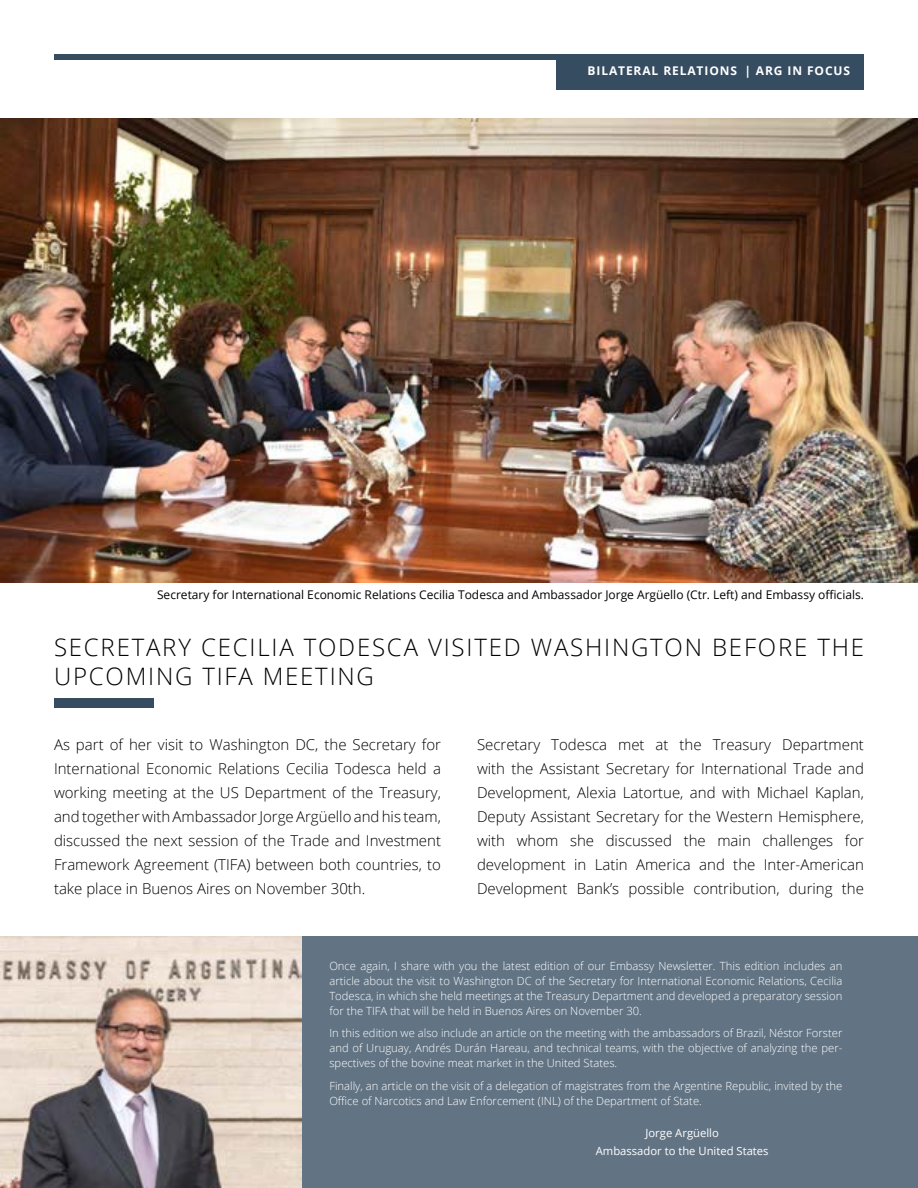
<style>
.page{position:relative;width:918px;height:1188px;background:#fff}
.page>*{position:absolute;margin:0;border:0;box-sizing:border-box;transform-origin:0 0}
.t1{font:300 24px/28.8px "Open Sans";letter-spacing:.075em;color:#000}
.t2{font:300 15px/24px "Open Sans";color:#000;text-align:justify}
.t3{font:12px "Open Sans";color:#000}
.t4{font:700 12px "Open Sans";letter-spacing:.075em;color:#fff}
.t5{font:300 11.25px/15px "Open Sans";color:#fff;text-align:justify}
.t6{font:11.25px/18px "Open Sans";color:#fff;text-align:center}
</style>
<div class="page">
<div style="left:54px;top:54px;width:810px;height:5px;background:#364d61"></div>
<div style="left:556px;top:54px;width:308px;height:36px;background:#364d61"></div>
<img style="left:0;top:118px;width:918px;height:464px">
<div style="left:54px;top:698px;width:100px;height:9px;background:#364d61"></div>
<div style="left:54px;top:936px;width:864px;height:252px;background:#627484"></div>
<img style="left:0;top:936px;width:302px;height:252px">
<p class="t4" style="left:587px;top:62px;width:126px">BI LATERAL RELATIONS</p>
<p class="t4" style="left:744px;top:62px;width:107px">| ARG IN FOCUS</p>
<p class="t3" style="left:157px;top:587px;width:709px">Secretary for International Economic Relations Cecilia Todesca and Ambassador Jorge Argüello (Ctr. Left) and Embassy officials.</p>
<h1 class="t1" style="left:54px;top:632px;width:812px">SECRETARY CECILIA TODESCA VISITED WASHINGTON BEFORE THE<br>UPCOMING TIFA MEETING</h1>
<p class="t2" style="left:54px;top:733px;width:389px">As part of her visit to Washington DC, the Secretary for International Economic Relations Cecilia Todesca held a working meeting at the US Department of the Treasury, and together with Ambassador Jorge Argüello and his team, discussed the next session of the Trade and Investment Framework Agreement (TIFA) between both countries, to take place in Buenos Aires on November 30th.</p>
<p class="t2" style="left:477px;top:733px;width:389px">Secretary Todesca met at the Treasury Department with the Assistant Secretary for International Trade and Development, Alexia Latortue, and with Michael Kaplan, Deputy Assistant Secretary for the Western Hemisphere, with whom she discussed the main challenges for development in Latin America and the Inter-American Development Bank’s possible contribution, during the</p>
<p class="t5" style="left:329px;top:958px;width:515px">Once again, I share with you the latest edition of our Embassy Newsletter. This edition includes an article about the visit to Washington DC of the Secretary for International Economic Relations, Cecilia Todesca, in which she held meetings at the Treasury Department and developed a preparatory session for the TIFA that will be held in Buenos Aires on November 30.</p>
<p class="t5" style="left:329px;top:1025px;width:515px">In this edition we also include an article on the meeting with the ambassadors of Brazil, Néstor Forster and of Uruguay, Andrés Durán Hareau, and technical teams, with the objective of analyzing the per&shy;spectives of the bovine meat market in the United States.</p>
<p class="t5" style="left:329px;top:1078px;width:515px">Finally, an article on the visit of a delegation of magistrates from the Argentine Republic, invited by the<br>Office of Narcotics and Law Enforcement (INL) of the Department of State.</p>
<p class="t6" style="left:596px;top:1124px;width:174px">Jorge Argüello<br>Ambassador to the United States</p>
</div>
